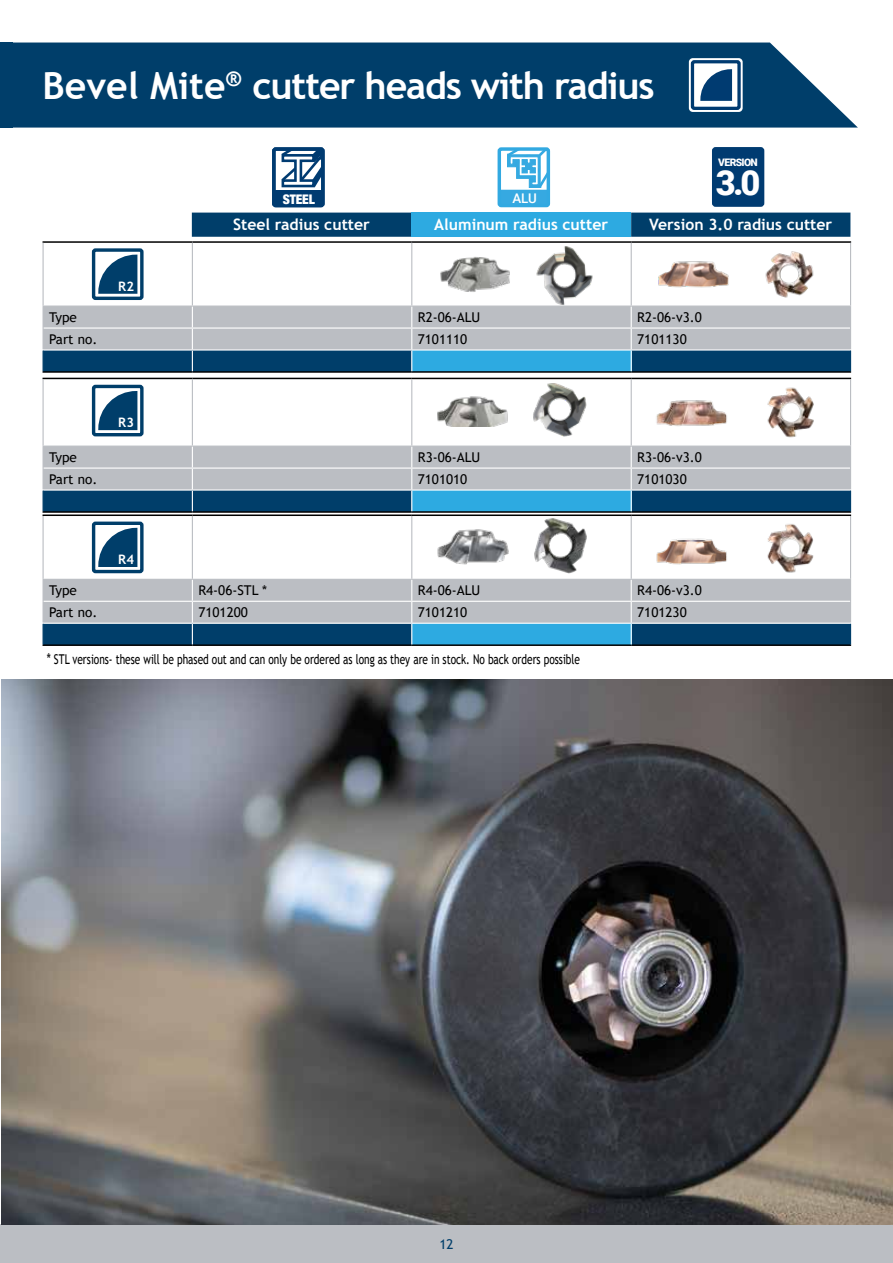
<style>
.page{position:relative;width:893px;height:1263px;background:#fff}
.page>*{position:absolute;margin:0;border:0;box-sizing:border-box;transform-origin:0 0}
.t1{font:700 37.5px "Trebuchet MS";letter-spacing:-.03em;color:#fff}
.t2{font:900 34.5px "Roboto";color:#fff}
.t3{font:700 15.75px "Trebuchet MS";color:#fff}
.t4{font:13.5px "Trebuchet MS";color:#000}
.t5{font:13.5px "Trebuchet MS";color:#000;scale:.75 1}
.t6{font:13.5px "Trebuchet MS";color:#003e6a}
.t7{font:900 condensed 13.35px "Helvetica Neue";letter-spacing:-.01em;color:#fff}
.t8{font:500 13.35px "Roboto";color:#fff}
.t9{font:700 13.05px "Trebuchet MS";color:#fff}
.t10{font:900 10.35px "Roboto";letter-spacing:-.06em;color:#fff}
.s1{font-size:15px}
</style>
<div class="page">
<div style="left:13px;top:43px;width:845px;height:85px;background:#003e6a"></div>
<div style="left:689px;top:58px;width:54px;height:54px;background:linear-gradient(to right,#fff,#fff);border-radius:4px"></div>
<div style="left:692px;top:62px;width:47px;height:46px;background:#fff;border-radius:2px"></div>
<div style="left:691px;top:60px;width:50px;height:50px;border:3px solid #003b71;border-radius:2px"></div>
<svg style="left:700px;top:69px;width:33px;height:32px"></svg>
<div style="left:0;top:43px;width:13px;height:85px;background:#003e6a"></div>
<div style="left:0;top:1225px;width:893px;height:38px;background:#bbbec3"></div>
<div style="left:274px;top:190px;width:48px;height:15px;background:#003b71"></div>
<svg style="left:281px;top:151px;width:40px;height:37px"></svg>
<div style="left:272px;top:147px;width:53px;height:60px;border:3px solid #003b71;border-radius:2px"></div>
<div style="left:500px;top:190px;width:48px;height:15px;background:#36a9e1"></div>
<svg style="left:505px;top:151px;width:41px;height:39px"></svg>
<div style="left:498px;top:147px;width:52px;height:60px;border:3px solid #32a9e1;border-radius:2px"></div>
<div style="left:716px;top:151px;width:44px;height:52px;background:#003b71"></div>
<div style="left:712px;top:147px;width:52px;height:60px;border:3px solid #003b71;border-radius:2px"></div>
<div style="left:92px;top:248px;width:52px;height:52px;border:3px solid #003e6a;border-radius:2px"></div>
<svg style="left:98px;top:254px;width:40px;height:40px"></svg>
<div style="left:92px;top:385px;width:52px;height:51px;border:3px solid #003e6a;border-radius:2px"></div>
<svg style="left:98px;top:391px;width:40px;height:40px"></svg>
<div style="left:92px;top:522px;width:52px;height:51px;border:3px solid #003e6a;border-radius:2px"></div>
<svg style="left:98px;top:527px;width:40px;height:40px"></svg>
<img style="left:536px;top:246px;width:57px;height:59px">
<img style="left:440px;top:256px;width:70px;height:36px">
<img style="left:533px;top:383px;width:54px;height:54px">
<img style="left:437px;top:396px;width:71px;height:30px">
<img style="left:534px;top:518px;width:53px;height:55px">
<img style="left:437px;top:529px;width:71px;height:35px">
<img style="left:645px;top:212px;width:87px;height:76px">
<img style="left:765px;top:251px;width:49px;height:47px">
<img style="left:649px;top:377px;width:86px;height:49px">
<img style="left:748px;top:377px;width:91px;height:61px">
<img style="left:656px;top:538px;width:71px;height:27px">
<img style="left:767px;top:524px;width:47px;height:49px">
<img style="left:1px;top:679px;width:892px;height:546px">
<hr style="left:43px;top:241px;width:149px;height:2px;background:#000">
<hr style="left:192px;top:241px;width:220px;height:2px;background:#000">
<hr style="left:412px;top:241px;width:219px;height:2px;background:#000">
<hr style="left:631px;top:241px;width:220px;height:2px;background:#000">
<hr style="left:43px;top:371px;width:149px;height:2px;background:#000">
<hr style="left:192px;top:371px;width:220px;height:2px;background:#000">
<hr style="left:412px;top:371px;width:219px;height:2px;background:#000">
<hr style="left:631px;top:371px;width:220px;height:2px;background:#000">
<hr style="left:43px;top:243px;width:1px;height:62px;background:#bbbec3">
<hr style="left:192px;top:243px;width:1px;height:62px;background:#bbbec3">
<hr style="left:411px;top:243px;width:1px;height:62px;background:#bbbec3">
<hr style="left:631px;top:243px;width:1px;height:62px;background:#bbbec3">
<hr style="left:850px;top:243px;width:1px;height:62px;background:#bbbec3">
<hr style="left:43px;top:305px;width:149px;height:2px;background:#bbbec3">
<hr style="left:192px;top:305px;width:220px;height:2px;background:#bbbec3">
<hr style="left:412px;top:305px;width:219px;height:2px;background:#bbbec3">
<hr style="left:631px;top:305px;width:220px;height:2px;background:#bbbec3">
<svg style="left:43px;top:306px;width:808px;height:66px;background:#849fb1"></svg>
<hr style="left:43px;top:378px;width:149px;height:1px;background:#000">
<hr style="left:192px;top:378px;width:220px;height:1px;background:#000">
<hr style="left:412px;top:378px;width:219px;height:1px;background:#000">
<hr style="left:631px;top:378px;width:220px;height:1px;background:#000">
<hr style="left:192px;top:511px;width:220px;height:2px;background:#000">
<hr style="left:412px;top:511px;width:219px;height:2px;background:#000">
<hr style="left:631px;top:511px;width:220px;height:2px;background:#000">
<hr style="left:43px;top:379px;width:1px;height:67px;background:#bbbec3">
<hr style="left:192px;top:379px;width:1px;height:67px;background:#bbbec3">
<hr style="left:411px;top:379px;width:1px;height:67px;background:#bbbec3">
<hr style="left:631px;top:379px;width:1px;height:67px;background:#bbbec3">
<hr style="left:850px;top:379px;width:1px;height:67px;background:#bbbec3">
<hr style="left:43px;top:511px;width:149px;height:2px;background:#000">
<svg style="left:43px;top:446px;width:808px;height:66px;background:#859fb1"></svg>
<hr style="left:192px;top:644px;width:220px;height:2px;background:#000">
<hr style="left:412px;top:644px;width:219px;height:2px;background:#000">
<hr style="left:631px;top:644px;width:220px;height:2px;background:#000">
<hr style="left:43px;top:514px;width:149px;height:2px;background:#000">
<hr style="left:192px;top:514px;width:220px;height:2px;background:#000">
<hr style="left:412px;top:514px;width:219px;height:2px;background:#000">
<hr style="left:631px;top:514px;width:220px;height:2px;background:#000">
<hr style="left:43px;top:516px;width:1px;height:63px;background:#bbbec3">
<hr style="left:192px;top:516px;width:1px;height:63px;background:#bbbec3">
<hr style="left:411px;top:516px;width:1px;height:63px;background:#bbbec3">
<hr style="left:631px;top:516px;width:1px;height:63px;background:#bbbec3">
<hr style="left:850px;top:516px;width:1px;height:63px;background:#bbbec3">
<hr style="left:43px;top:644px;width:149px;height:2px;background:#000">
<svg style="left:43px;top:579px;width:808px;height:66px;background:#85a0b2"></svg>
<div style="left:192px;top:213px;width:658px;height:24px;background:#003e6a"></div>
<div style="left:411px;top:213px;width:220px;height:24px;background:#2daae1"></div>
<h1 class="t1" style="left:43px;top:62px;width:614px">Bevel Mite<sup>®</sup> cutter heads with radius</h1>
<p class="t7" style="left:283px;top:191px;width:34px">STEEL</p>
<p class="t8" style="left:512px;top:189px;width:26px">ALU</p>
<p class="t10" style="left:718px;top:155px;width:41px">VERSION</p>
<h2 class="t2" style="left:716px;top:159px;width:46px">3.0</h2>
<p class="t9" style="left:118px;top:278px;width:18px">R2</p>
<p class="t3" style="left:233px;top:215px;width:138px">Steel radius cutter</p>
<p class="t3" style="left:434px;top:215px;width:175px">Aluminum radius cutter</p>
<p class="t3" style="left:649px;top:215px;width:185px">Version 3.0 radius cutter</p>
<p class="t4" style="left:49px;top:309px;width:29px">Type</p>
<p class="t4" style="left:418px;top:309px;width:64px">R2-06-ALU</p>
<p class="t4" style="left:637px;top:309px;width:66px">R2-06-v3.0</p>
<p class="t4" style="left:49px;top:331px;width:50px">Part no.</p>
<p class="t4" style="left:418px;top:331px;width:51px">7101110</p>
<p class="t4" style="left:637px;top:331px;width:51px">7101130</p>
<p class="t9" style="left:118px;top:415px;width:18px">R3</p>
<p class="t4" style="left:49px;top:449px;width:29px">Type</p>
<p class="t4" style="left:418px;top:449px;width:64px">R3-06-ALU</p>
<p class="t4" style="left:637px;top:449px;width:66px">R3-06-v3.0</p>
<p class="t4" style="left:49px;top:471px;width:50px">Part no.</p>
<p class="t4" style="left:418px;top:471px;width:51px">7101010</p>
<p class="t4" style="left:637px;top:471px;width:51px">7101030</p>
<p class="t9" style="left:118px;top:551px;width:18px">R4</p>
<p class="t4" style="left:49px;top:582px;width:29px">Type</p>
<p class="t4" style="left:198px;top:582px;width:70px">R4-06-STL *</p>
<p class="t4" style="left:418px;top:582px;width:64px">R4-06-ALU</p>
<p class="t4" style="left:637px;top:582px;width:66px">R4-06-v3.0</p>
<p class="t4" style="left:49px;top:604px;width:50px">Part no.</p>
<p class="t4" style="left:198px;top:604px;width:51px">7101200</p>
<p class="t4" style="left:418px;top:604px;width:51px">7101210</p>
<p class="t4" style="left:637px;top:604px;width:51px">7101230</p>
<p class="t5" style="left:47px;top:650px;width:713px"><span class="s1">*</span> STL versions- these will be phased out and can only be ordered as long as they are in stock. No back orders possible</p>
<p class="t6" style="left:439px;top:1235px;width:16px">12</p>
</div>
